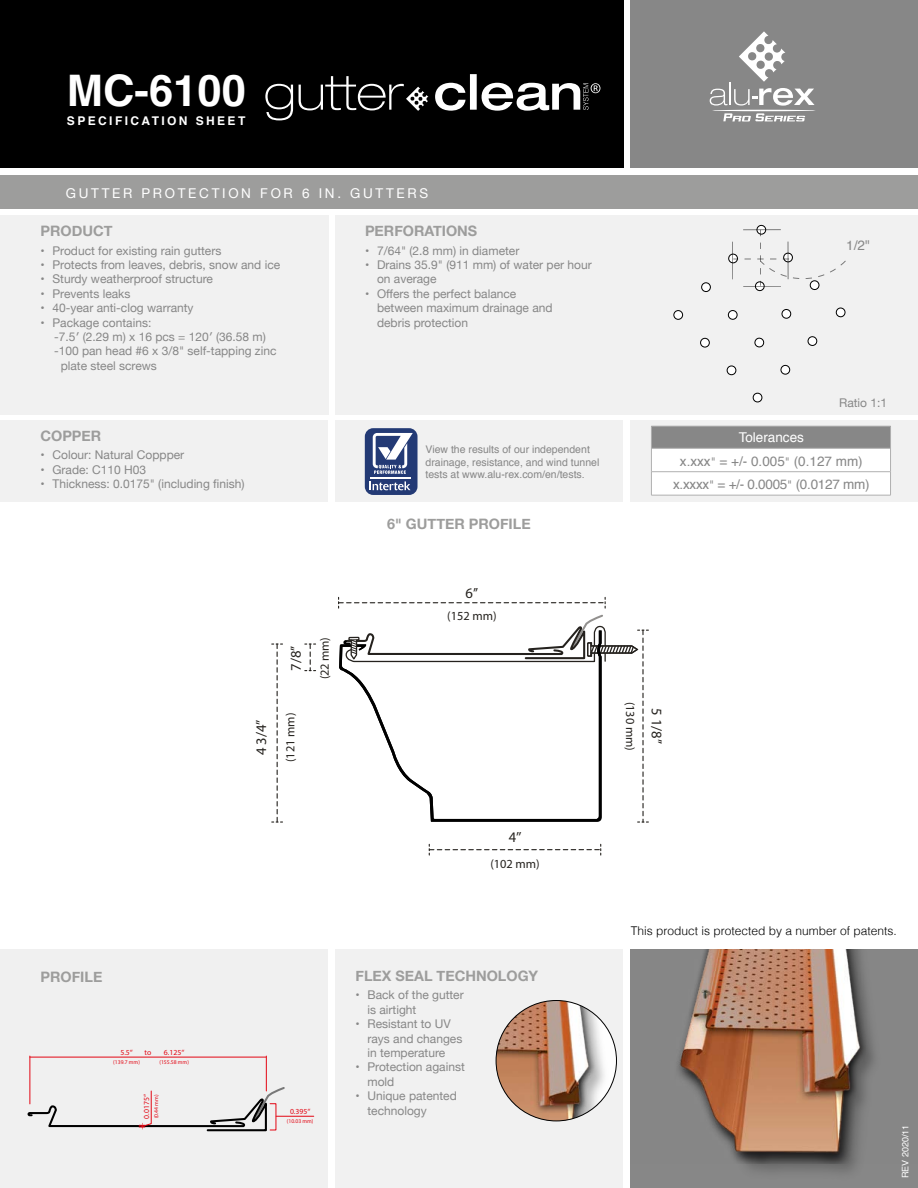
<style>
.page{position:relative;width:918px;height:1188px;background:#fff}
.page>*{position:absolute;margin:0;border:0;box-sizing:border-box;transform-origin:0 0}
.t1{font:700 43.5px "Helvetica";color:#fff}
.t2{font:14.7px "Myriad Pro";color:#25221e}
.t3{font:700 14.4px "Helvetica Neue";color:#9d9d9c}
.t4{font:13.5px/23.4px "Helvetica";color:#878787;text-align:center}
.t5{font:13.5px "Helvetica Neue";letter-spacing:.2em;color:#fff}
.t6{font:12.3px "Myriad Pro";color:#25221e}
.t7{font:12px/14.4px "Helvetica Neue";color:#878787}
.t8{font:300 12px "Helvetica";color:#000}
.t9{font:700 12px "Helvetica";letter-spacing:.2em;color:#fff}
.t10{font:10.5px/12.6px "Helvetica";color:#878787}
.t11{font:9px "Helvetica";color:#fff}
.t12{font:7.8px "Myriad Pro";color:#e30613}
.t13{font:5.7px "Myriad Pro";color:#e30613}
.s1{color:#fff}
.s2{font-family:"Helvetica Neue";font-size:12px}
</style>
<div class="page">
<div style="left:335px;top:215px;width:583px;height:200px;background:#f1f1f1"></div>
<div style="left:674px;top:311px;width:9px;height:8px;background:#fff;border-radius:50%"></div>
<div style="left:674px;top:310px;width:9px;height:10px;border:1px solid #000;border-radius:50%"></div>
<div style="left:701px;top:283px;width:10px;height:9px;background:#fff;border-radius:50%"></div>
<div style="left:701px;top:282px;width:10px;height:10px;border:1px solid #000;border-radius:50%"></div>
<div style="left:728px;top:254px;width:10px;height:9px;background:#fff;border-radius:50%"></div>
<div style="left:728px;top:254px;width:10px;height:9px;border:1px solid #000;border-radius:50%"></div>
<div style="left:757px;top:225px;width:9px;height:9px;background:#fff;border-radius:50%"></div>
<div style="left:756px;top:225px;width:10px;height:10px;border:1px solid #000;border-radius:50%"></div>
<div style="left:701px;top:338px;width:8px;height:9px;background:#fff;border-radius:50%"></div>
<div style="left:700px;top:338px;width:10px;height:9px;border:1px solid #000;border-radius:50%"></div>
<div style="left:728px;top:310px;width:9px;height:10px;background:#fff;border-radius:50%"></div>
<div style="left:728px;top:310px;width:10px;height:10px;border:1px solid #000;border-radius:50%"></div>
<div style="left:755px;top:282px;width:9px;height:9px;background:#fff;border-radius:50%"></div>
<div style="left:755px;top:281px;width:10px;height:10px;border:1px solid #000;border-radius:50%"></div>
<div style="left:727px;top:366px;width:9px;height:9px;background:#fff;border-radius:50%"></div>
<div style="left:727px;top:366px;width:9px;height:9px;border:1px solid #000;border-radius:50%"></div>
<div style="left:755px;top:338px;width:9px;height:9px;background:#fff;border-radius:50%"></div>
<div style="left:754px;top:338px;width:10px;height:9px;border:1px solid #000;border-radius:50%"></div>
<div style="left:782px;top:309px;width:9px;height:9px;background:#fff;border-radius:50%"></div>
<div style="left:781px;top:309px;width:10px;height:10px;border:1px solid #000;border-radius:50%"></div>
<div style="left:810px;top:281px;width:9px;height:9px;background:#fff;border-radius:50%"></div>
<div style="left:810px;top:280px;width:10px;height:10px;border:1px solid #000;border-radius:50%"></div>
<div style="left:753px;top:393px;width:9px;height:9px;background:#fff;border-radius:50%"></div>
<div style="left:753px;top:393px;width:9px;height:9px;border:1px solid #000;border-radius:50%"></div>
<div style="left:781px;top:365px;width:9px;height:9px;background:#fff;border-radius:50%"></div>
<div style="left:780px;top:365px;width:10px;height:10px;border:1px solid #000;border-radius:50%"></div>
<div style="left:808px;top:336px;width:9px;height:10px;background:#fff;border-radius:50%"></div>
<div style="left:808px;top:336px;width:9px;height:10px;border:1px solid #000;border-radius:50%"></div>
<div style="left:836px;top:308px;width:9px;height:9px;background:#fff;border-radius:50%"></div>
<div style="left:836px;top:307px;width:10px;height:10px;border:1px solid #000;border-radius:50%"></div>
<hr style="left:743px;top:229px;width:38px;height:1px;background:#000">
<hr style="left:743px;top:286px;width:38px;height:1px;background:#000">
<hr style="left:732px;top:242px;width:1px;height:37px;background:#000">
<svg style="left:733px;top:230px;width:113px;height:56px"></svg>
<div style="left:630px;top:949px;width:288px;height:239px;background:#878787"></div>
<div style="left:680px;top:949px;width:204px;height:233px;background:#000;opacity:.3"></div>
<img style="left:678px;top:949px;width:206px;height:215px">
<div style="left:0;top:215px;width:329px;height:200px;background:#f1f1f1"></div>
<div style="left:0;top:420px;width:328px;height:82px;background:#f1f1f1"></div>
<div style="left:335px;top:420px;width:288px;height:82px;background:#f1f1f1"></div>
<div style="left:630px;top:420px;width:288px;height:82px;background:#f1f1f1"></div>
<div style="left:0;top:175px;width:918px;height:33px;background:#9d9d9c"></div>
<div style="left:0;top:0;width:623px;height:168px;background:#000"></div>
<div style="left:630px;top:0;width:288px;height:168px;background:#878787"></div>
<svg style="left:739px;top:31px;width:46px;height:51px"></svg>
<svg style="left:710px;top:89px;width:18px;height:17px"></svg>
<hr style="left:729px;top:83px;width:2px;height:22px;background:#fff">
<svg style="left:734px;top:88px;width:81px;height:18px"></svg>
<svg style="left:723px;top:113px;width:82px;height:9px"></svg>
<hr style="left:712px;top:110px;width:104px;height:1px;background:#fff;border-radius:50%">
<svg style="left:651px;top:426px;width:240px;height:69px"></svg>
<hr style="left:651px;top:495px;width:240px;height:1px;background:#b0b0b0">
<div style="left:365px;top:428px;width:53px;height:67px;background:#233a75;border-radius:8px"></div>
<svg style="left:370px;top:481px;width:41px;height:9px"></svg>
<hr style="left:370px;top:477px;width:41px;height:1px;background:#fff">
<svg style="left:373px;top:433px;width:40px;height:41px"></svg>
<svg style="left:266px;top:74px;width:334px;height:46px"></svg>
<div style="left:335px;top:949px;width:288px;height:239px;background:#f1f1f1"></div>
<div style="left:496px;top:1001px;width:115px;height:120px;background:#000;opacity:.3"></div>
<img style="left:496px;top:1001px;width:120px;height:120px;border-radius:60px">
<svg style="left:338px;top:597px;width:268px;height:11px"></svg>
<svg style="left:272px;top:643px;width:11px;height:180px"></svg>
<svg style="left:305px;top:643px;width:11px;height:28px"></svg>
<svg style="left:429px;top:844px;width:172px;height:11px"></svg>
<svg style="left:342px;top:615px;width:306px;height:208px"></svg>
<div style="left:0;top:949px;width:328px;height:239px;background:#f0f0f0"></div>
<hr style="left:266px;top:1056px;width:1px;height:35px;background:#e30613">
<hr style="left:30px;top:1056px;width:1px;height:48px;background:#e30613">
<hr style="left:30px;top:1057px;width:236px;height:1px;background:#e30613">
<hr style="left:276px;top:1116px;width:38px;height:1px;background:#e30613">
<svg style="left:27px;top:1087px;width:258px;height:45px"></svg>
<h1 class="t1" style="left:67px;top:55px;width:180px">MC-6100</h1>
<p class="t9" style="left:67px;top:111px;width:180px">SPECIFICATION SHEET</p>
<p class="t5" style="left:66px;top:184px;width:364px">GUTTER PROTECTION FOR 6 IN. GUTTERS</p>
<p class="t3" style="left:40px;top:220px;width:74px">PRODUCT</p>
<p class="t7" style="left:40px;top:244px;width:182px">• Product for existing rain gutters</p>
<p class="t7" style="left:40px;top:258px;width:241px">• Protects from leaves, debris, snow and ice</p>
<p class="t7" style="left:40px;top:273px;width:174px">• Sturdy weatherproof structure</p>
<p class="t7" style="left:40px;top:287px;width:92px">• Prevents leaks</p>
<p class="t7" style="left:40px;top:301px;width:155px">• 40-year anti-clog warranty</p>
<p class="t7" style="left:40px;top:316px;width:112px">• Package contains:</p>
<p class="t7" style="left:54px;top:330px;width:213px">-7.5′ (2.29 m) x 16 pcs = 120′ (36.58 m)</p>
<p class="t7" style="left:54px;top:345px;width:224px">-100 pan head #6 x 3/8" self-tapping zinc</p>
<p class="t7" style="left:61px;top:359px;width:98px">plate steel screws</p>
<p class="t3" style="left:40px;top:424px;width:62px">COPPER</p>
<p class="t7" style="left:40px;top:449px;width:145px">• Colour: Natural Coppper</p>
<p class="t7" style="left:40px;top:463px;width:107px">• Grade: C110 H03</p>
<p class="t7" style="left:40px;top:478px;width:206px">• Thickness: 0.0175" (including finish)</p>
<p class="t2" style="left:287px;top:671px;width:27px;rotate:-90deg">7/8’’</p>
<p class="t6" style="left:317px;top:679px;width:44px;rotate:-90deg">(22 mm)</p>
<p class="t2" style="left:252px;top:755px;width:37px;rotate:-90deg">4 3/4”</p>
<p class="t6" style="left:283px;top:762px;width:51px;rotate:-90deg">(121 mm)</p>
<p class="t3" style="left:365px;top:220px;width:114px">PERFORATIONS</p>
<p class="t7" style="left:365px;top:244px;width:156px">• 7/64" (2.8 mm) in diameter</p>
<p class="t7" style="left:377px;top:258px;width:216px;text-indent:-12px">• Drains 35.9" (911 mm) of water per hour on average</p>
<p class="t7" style="left:377px;top:287px;width:177px;text-indent:-12px">• Offers the perfect balance between maximum drainage and debris protection</p>
<p class="t10" style="left:426px;top:444px;width:175px">View the results of our independent drainage, resistance, and wind tunnel tests at www.alu-rex.com/en/tests.</p>
<p class="t3" style="left:387px;top:513px;width:145px">6" GUTTER PROFILE</p>
<p class="t2" style="left:466px;top:584px;width:14px">6’’</p>
<p class="t6" style="left:447px;top:608px;width:51px">(152 mm)</p>
<p class="t4" style="left:846px;top:234px;width:25px">1/2"</p>
<p class="t7" style="left:839px;top:396px;width:50px">Ratio 1:1</p>
<p class="t4" style="left:673px;top:426px;width:198px"><span class="s1">Tolerances<br></span>x.xxx<span class="s2">"</span> = +/- 0.005<span class="s2">"</span> (0.127 mm) x.xxxx<span class="s2">"</span> = +/- 0.0005<span class="s2">"</span> (0.0127 mm)</p>
<p class="t6" style="left:638px;top:702px;width:51px;rotate:90deg">(130 mm)</p>
<p class="t2" style="left:666px;top:708px;width:37px;rotate:90deg">5 1/8’’</p>
<p class="t3" style="left:40px;top:965px;width:63px">PROFILE</p>
<p class="t12" style="left:120px;top:1048px;width:14px">5.5“</p>
<p class="t12" style="left:144px;top:1048px;width:8px">to</p>
<p class="t12" style="left:164px;top:1048px;width:22px">6.125“</p>
<p class="t12" style="left:142px;top:1119px;width:26px;rotate:-90deg">0.0175“</p>
<p class="t13" style="left:153px;top:1118px;width:25px;rotate:-90deg">(0.44 mm)</p>
<p class="t13" style="left:113px;top:1058px;width:28px">(139.7 mm)</p>
<p class="t13" style="left:159px;top:1058px;width:31px">(155.58 mm)</p>
<p class="t12" style="left:290px;top:1106px;width:22px">0.395“</p>
<p class="t13" style="left:287px;top:1117px;width:28px">(10.03 mm)</p>
<p class="t2" style="left:509px;top:828px;width:14px">4’’</p>
<p class="t6" style="left:490px;top:856px;width:51px">(102 mm)</p>
<p class="t3" style="left:356px;top:964px;width:184px">FLEX SEAL TECHNOLOGY</p>
<p class="t7" style="left:368px;top:989px;width:98px;text-indent:-12px">• Back of the gutter is airtight</p>
<p class="t7" style="left:368px;top:1017px;width:96px;text-indent:-12px">• Resistant to UV rays and changes in temperature</p>
<p class="t7" style="left:368px;top:1061px;width:99px;text-indent:-12px">• Protection against mold</p>
<p class="t7" style="left:368px;top:1089px;width:91px;text-indent:-12px">• Unique patented technology</p>
<p class="t8" style="left:631px;top:921px;width:268px">This product is protected by a number of patents.</p>
<p class="t11" style="left:898px;top:1178px;width:54px;rotate:-90deg">REV 2020/11</p>
</div>
